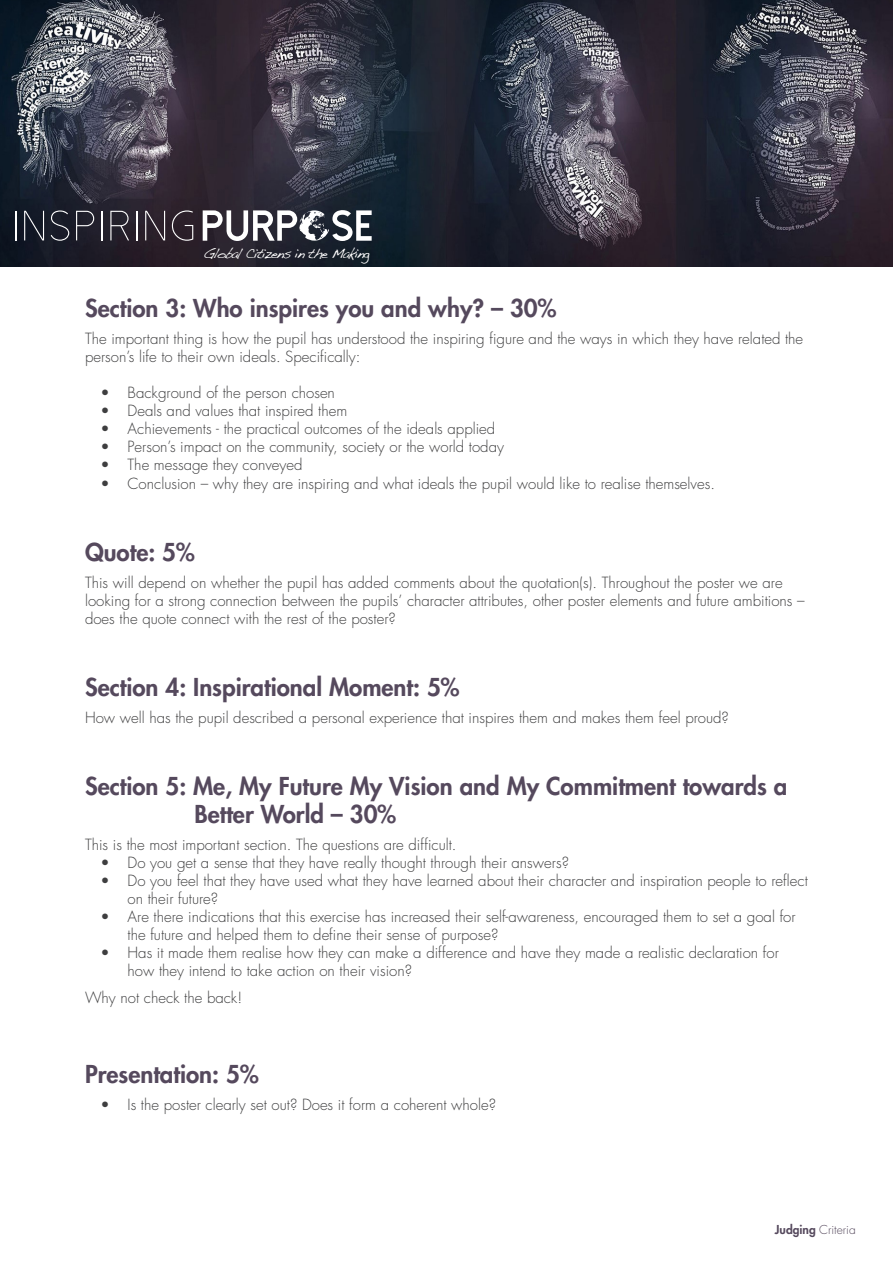
<style>
.page{position:relative;width:893px;height:1263px;background:#fff}
.page>*{position:absolute;margin:0;border:0;box-sizing:border-box;transform-origin:0 0}
.t1{font:800 24px/28.8px "Futura Std";color:#55495d}
.Body_Standard{font:300 15px/18px "Futura Std";color:#3e3e3f}
.t2{font:12px "Dakota";letter-spacing:-.1em;color:#fff}
.t3{font:300 12px "Futura Std";color:#55495d}
.s1{font-weight:800}
</style>
<div class="page">
<img style="left:0;top:0;width:893px;height:266px">
<svg style="left:15px;top:211px;width:1px;height:29px"></svg>
<svg style="left:24px;top:211px;width:20px;height:29px"></svg>
<svg style="left:51px;top:210px;width:18px;height:31px"></svg>
<svg style="left:76px;top:211px;width:18px;height:29px"></svg>
<svg style="left:101px;top:211px;width:1px;height:29px"></svg>
<svg style="left:110px;top:211px;width:19px;height:29px"></svg>
<svg style="left:136px;top:211px;width:1px;height:29px"></svg>
<svg style="left:145px;top:211px;width:20px;height:29px"></svg>
<svg style="left:172px;top:210px;width:21px;height:31px"></svg>
<svg style="left:203px;top:210px;width:169px;height:31px"></svg>
<p class="t2" style="left:203px;top:246px;width:168px">Global Citizens in the Making</p>
<p class="t1" style="left:85px;top:294px;width:473px">Section 3: Who inspires you and why? – 30%</p>
<p class="Body_Standard" style="left:85px;top:330px;width:720px">The important thing is how the pupil has understood the inspiring figure and the ways in which they have related the person’s life to their own ideals. Specifically:</p>
<p class="Body_Standard" style="left:101px;top:384px;width:236px">• Background of the person chosen</p>
<p class="Body_Standard" style="left:101px;top:402px;width:248px">• Deals and values that inspired them</p>
<p class="Body_Standard" style="left:101px;top:420px;width:396px">• Achievements - the practical outcomes of the ideals applied</p>
<p class="Body_Standard" style="left:101px;top:438px;width:405px">• Person’s impact on the community, society or the world today</p>
<p class="Body_Standard" style="left:101px;top:456px;width:203px">• The message they conveyed</p>
<p class="Body_Standard" style="left:101px;top:474px;width:616px">• Conclusion – why they are inspiring and what ideals the pupil would like to realise themselves.</p>
<p class="t1" style="left:85px;top:537px;width:111px">Quote: 5%</p>
<p class="Body_Standard" style="left:85px;top:573px;width:721px">This will depend on whether the pupil has added comments about the quotation(s). Throughout the poster we are looking for a strong connection between the pupils’ character attributes, other poster elements and future ambitions – does the quote connect with the rest of the poster?</p>
<p class="t1" style="left:85px;top:672px;width:376px">Section 4: Inspirational Moment: 5%</p>
<p class="Body_Standard" style="left:85px;top:708px;width:645px">How well has the pupil described a personal experience that inspires them and makes them feel proud?</p>
<p class="t1" style="left:195px;top:771px;width:594px;text-indent:-109px">Section 5: Me, My Future My Vision and My Commitment towards a<br>Better World – 30%</p>
<p class="Body_Standard" style="left:85px;top:836px;width:373px">This is the most important section. The questions are difficult.</p>
<p class="Body_Standard" style="left:101px;top:854px;width:470px">• Do you get a sense that they have really thought through their answers?</p>
<p class="Body_Standard" style="left:128px;top:872px;width:682px;text-indent:-27px">• Do you feel that they have used what they have learned about their character and inspiration people to reflect on their future?</p>
<p class="Body_Standard" style="left:128px;top:908px;width:670px;text-indent:-27px">• Are there indications that this exercise has increased their self-awareness, encouraged them to set a goal for the future and helped them to define their sense of purpose?</p>
<p class="Body_Standard" style="left:128px;top:944px;width:653px;text-indent:-27px">• Has it made them realise how they can make a difference and have they made a realistic declaration for how they intend to take action on their vision?</p>
<p class="Body_Standard" style="left:85px;top:989px;width:159px">Why not check the back!</p>
<p class="t1" style="left:85px;top:1059px;width:175px">Presentation: 5%</p>
<p class="Body_Standard" style="left:101px;top:1095px;width:397px">• Is the poster clearly set out? Does it form a coherent whole?</p>
<p class="t3" style="left:775px;top:1222px;width:82px"><span class="s1">Judging</span> Criteria</p>
</div>
